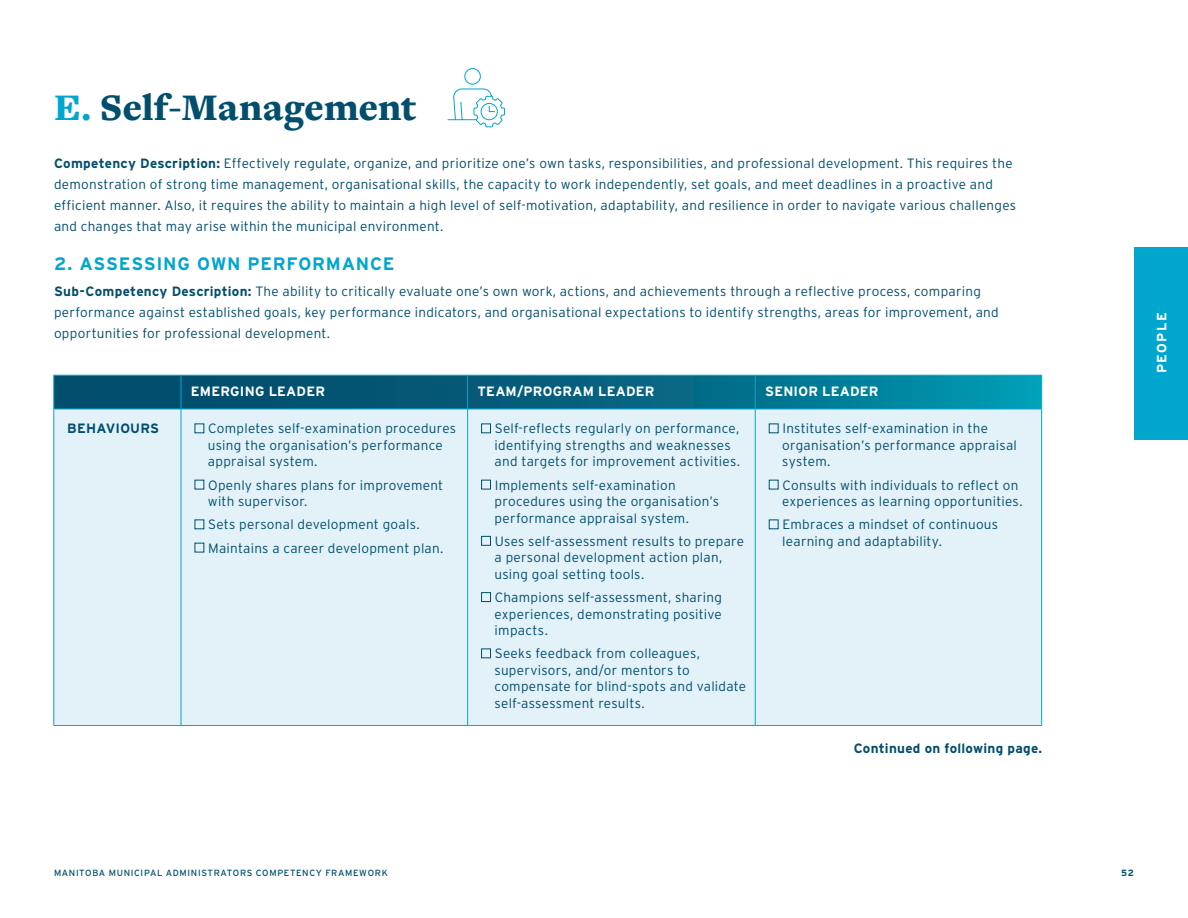
<style>
.page{position:relative;width:1188px;height:918px;background:#fff}
.page>*{position:absolute;margin:0;border:0;box-sizing:border-box;transform-origin:0 0}
.Header_2{font:900 39px "Freight Text Pro";color:#014e6d}
.Subhead_2{font:700 18px "Interstate";letter-spacing:.04em;color:#00a6ce}
.Table_Body{font:300 13.5px/16.5px "Interstate";letter-spacing:.02em;color:#014e6d}
.Body{font:300 13.5px/21px "Interstate";letter-spacing:.02em;color:#014e6d}
.Table_Header{font:700 13.5px "Interstate";letter-spacing:.015em;color:#fff}
.Body-2{font:700 13.5px "Interstate";letter-spacing:.02em;color:#014e6d}
.Table_Header-2{font:700 13.5px "Interstate";letter-spacing:.015em;color:#014e6d}
.t1{font:9px "Interstate";letter-spacing:.07em;color:#014e6d}
.t2{font:700 9px "Interstate";color:#014e6d}
.s1{color:#00a6ce}
.s2{font-weight:700}
</style>
<div class="page">
<div style="left:1134px;top:247px;width:54px;height:192px;background:#00a6ce"></div>
<svg style="left:55px;top:376px;width:986px;height:33px;background:#026784"></svg>
<div style="left:55px;top:410px;width:986px;height:315px;background:#e3f2f8"></div>
<hr style="left:54px;top:375px;width:127px;height:1px;background:#00a6ce">
<hr style="left:54px;top:375px;width:1px;height:34px;background:#00a6ce">
<hr style="left:181px;top:375px;width:287px;height:1px;background:#00a6ce">
<hr style="left:181px;top:375px;width:1px;height:34px;background:#00a6ce">
<hr style="left:468px;top:375px;width:287px;height:1px;background:#00a6ce">
<hr style="left:467px;top:375px;width:1px;height:34px;background:#00a6ce">
<hr style="left:755px;top:375px;width:287px;height:1px;background:#00a6ce">
<hr style="left:755px;top:375px;width:1px;height:34px;background:#00a6ce">
<hr style="left:1041px;top:375px;width:1px;height:34px;background:#00a6ce">
<hr style="left:54px;top:409px;width:127px;height:1px;background:#00a6ce">
<hr style="left:54px;top:409px;width:1px;height:316px;background:#00a6ce">
<hr style="left:181px;top:409px;width:287px;height:1px;background:#00a6ce">
<hr style="left:181px;top:409px;width:1px;height:316px;background:#00a6ce">
<hr style="left:468px;top:409px;width:287px;height:1px;background:#00a6ce">
<hr style="left:467px;top:409px;width:1px;height:316px;background:#00a6ce">
<hr style="left:755px;top:409px;width:287px;height:1px;background:#00a6ce">
<hr style="left:755px;top:409px;width:1px;height:316px;background:#00a6ce">
<hr style="left:1041px;top:409px;width:1px;height:316px;background:#00a6ce">
<hr style="left:54px;top:725px;width:127px;height:1px;background:#00a6ce">
<hr style="left:181px;top:725px;width:287px;height:1px;background:#00a6ce">
<hr style="left:468px;top:725px;width:287px;height:1px;background:#00a6ce">
<hr style="left:755px;top:725px;width:287px;height:1px;background:#00a6ce">
<div style="left:481px;top:423px;width:10px;height:10px;border:1px solid #014e6d"></div>
<div style="left:481px;top:480px;width:10px;height:10px;border:1px solid #014e6d"></div>
<div style="left:481px;top:536px;width:10px;height:10px;border:1px solid #014e6d"></div>
<div style="left:481px;top:592px;width:10px;height:10px;border:1px solid #014e6d"></div>
<div style="left:481px;top:648px;width:10px;height:10px;border:1px solid #014e6d"></div>
<svg style="left:447px;top:68px;width:58px;height:60px"></svg>
<p class="Header_2" style="left:54px;top:81px;width:364px"><span class="s1">E.</span> Self-Management</p>
<p class="Body" style="left:54px;top:152px;width:964px"><span class="s2">Competency Description:</span> Effectively regulate, organize, and prioritize one’s own tasks, responsibilities, and professional development. This requires the demonstration of strong time management, organisational skills, the capacity to work independently, set goals, and meet deadlines in a proactive and efficient manner. Also, it requires the ability to maintain a high level of self-motivation, adaptability, and resilience in order to navigate various challenges and changes that may arise within the municipal environment.</p>
<p class="Subhead_2" style="left:54px;top:254px;width:342px">2. ASSESSING OWN PERFORMANCE</p>
<p class="Body" style="left:54px;top:280px;width:946px"><span class="s2">Sub-Competency Description:</span> The ability to critically evaluate one’s own work, actions, and achievements through a reflective process, comparing performance against established goals, key performance indicators, and organisational expectations to identify strengths, areas for improvement, and opportunities for professional development.</p>
<p class="Table_Header" style="left:191px;top:384px;width:136px">EMERGING LEADER</p>
<p class="Table_Header" style="left:478px;top:384px;width:178px">TEAM/PROGRAM LEADER</p>
<p class="Table_Header" style="left:765px;top:384px;width:115px">SENIOR LEADER</p>
<p class="Table_Header-2" style="left:67px;top:421px;width:93px">BEHAVIOURS</p>
<p class="Table_Body" style="left:208px;top:420px;width:250px">Completes self-examination procedures using the organisation’s performance appraisal system.</p>
<p class="Table_Body" style="left:208px;top:476px;width:237px">Openly shares plans for improvement with supervisor.</p>
<p class="Table_Body" style="left:208px;top:516px;width:212px">Sets personal development goals.</p>
<p class="Table_Body" style="left:208px;top:539px;width:235px">Maintains a career development plan.</p>
<p class="Table_Body" style="left:495px;top:420px;width:246px">Self-reflects regularly on performance, identifying strengths and weaknesses and targets for improvement activities.</p>
<p class="Table_Body" style="left:495px;top:476px;width:226px">Implements self-examination procedures using the organisation’s performance appraisal system.</p>
<p class="Table_Body" style="left:495px;top:533px;width:251px">Uses self-assessment results to prepare a personal development action plan, using goal setting tools.</p>
<p class="Table_Body" style="left:495px;top:589px;width:229px;text-align:justify">Champions self-assessment, sharing experiences, demonstrating positive impacts.</p>
<p class="Table_Body" style="left:495px;top:645px;width:253px">Seeks feedback from colleagues, supervisors, and/or mentors to compensate for blind-spots and validate self-assessment results.</p>
<p class="Table_Body" style="left:782px;top:420px;width:236px">Institutes self-examination in the organisation’s performance appraisal system.</p>
<p class="Table_Body" style="left:782px;top:476px;width:240px">Consults with individuals to reflect on experiences as learning opportunities.</p>
<p class="Table_Body" style="left:782px;top:516px;width:217px">Embraces a mindset of continuous learning and adaptability.</p>
<p class="Body-2" style="left:854px;top:740px;width:189px">Continued on following page.</p>
<p class="Table_Header" style="left:1154px;top:373px;width:62px;rotate:-90deg">PEOPLE</p>
<p class="t1" style="left:54px;top:868px;width:335px">MANITOBA MUNICIPAL ADMINISTRATORS COMPETENCY FRAMEWORK</p>
<p class="t2" style="left:1121px;top:868px;width:14px">52</p>
</div>
